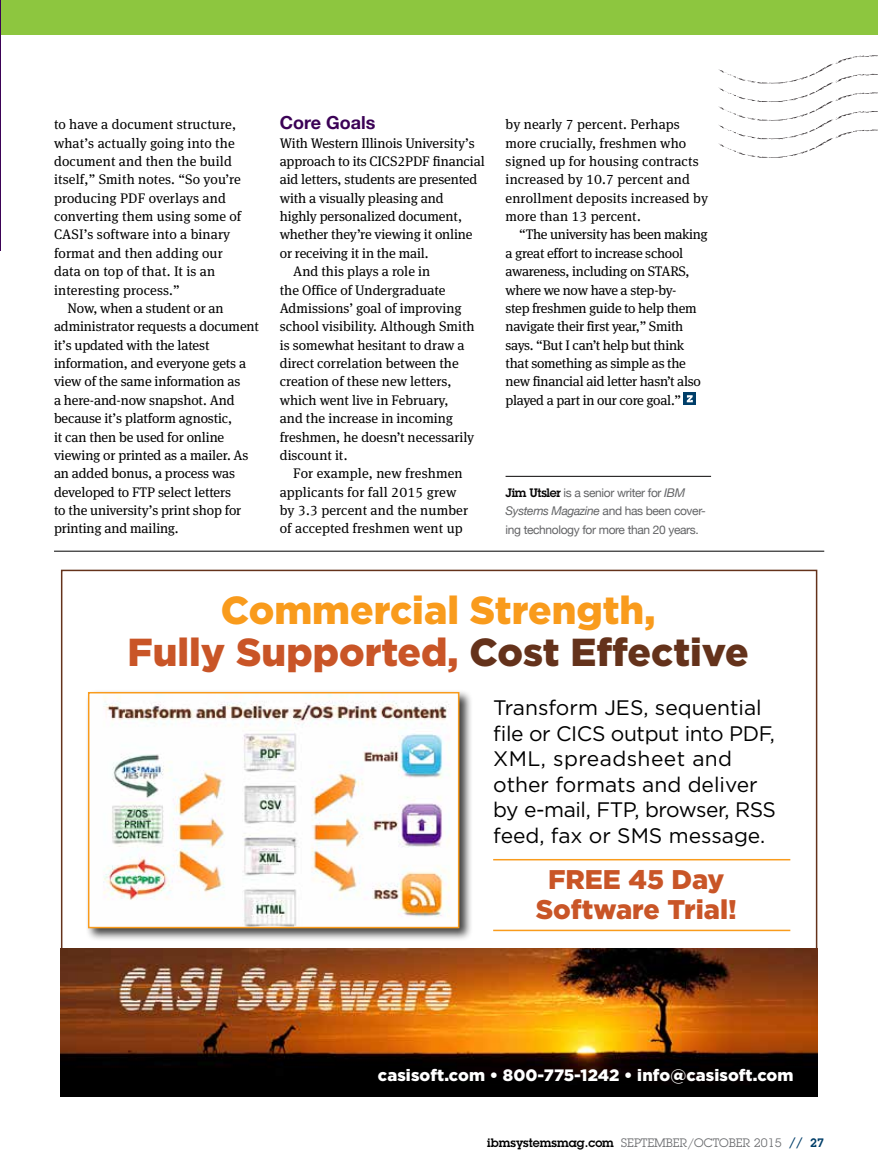
<style>
.page{position:relative;width:878px;height:1175px;background:#fff}
.page>*{position:absolute;margin:0;border:0;box-sizing:border-box;transform-origin:0 0}
.t1{font:900 39px/42px "Gotham";color:#f99b1c;text-align:center}
.t2{font:900 27px/30px "Gotham";color:#c95527;text-align:center}
.t3{font:21px/25.5px "Gotham";color:#000}
.t4{font:700 18px "Helvetica Neue";color:#3b0256}
.t5{font:900 16.5px "Gotham";letter-spacing:.005em;color:#fff}
.t6{font:13.8px/18.3px "Meta Serif OT";letter-spacing:-.01em;color:#000}
.t7{font:13.8px/18.3px "Meta Serif OT";letter-spacing:.01em;color:#000}
.t8{font:12px/18.3px "Helvetica Neue";letter-spacing:-.03em;color:#636466}
.t9{font:12px "Lubalin Graph";color:#6d6e71}
.s1{font-family:"Lubalin Graph";font-weight:600;color:#060505}
.s2{font-style:italic}
.s3{color:#c95527}
.s4{color:#64321b}
.s5{font-weight:600;color:#000}
.s6{font-weight:600;color:#003e69}
</style>
<div class="page">
<div style="left:0;top:0;width:878px;height:35px;background:#8dc63f"></div>
<hr style="left:0;top:0;width:1px;height:251px;background:#3b0256">
<img style="left:61px;top:948px;width:756px;height:148px">
<div style="left:85px;top:689px;width:388px;height:253px;background:#000;opacity:.75"></div>
<img style="left:91px;top:695px;width:365px;height:230px">
<div style="left:88px;top:692px;width:371px;height:236px;border:2px solid #f99b1c"></div>
<hr style="left:493px;top:859px;width:297px;height:1px;background:#f99b1c">
<hr style="left:493px;top:929px;width:297px;height:2px;background:#f99b1c">
<hr style="left:505px;top:476px;width:206px;height:1px;background:#060505">
<svg style="left:683px;top:392px;width:13px;height:13px"></svg>
<svg style="left:686px;top:395px;width:6px;height:7px"></svg>
<svg style="left:718px;top:55px;width:160px;height:103px"></svg>
<hr style="left:54px;top:551px;width:770px;height:1px;background:#000">
<p class="t7" style="left:54px;top:115px;width:189px">to have a document structure, what’s actually going into the document and then the build itself,” Smith notes. “So you’re producing PDF overlays and converting them using some of<br>CASI’s software into a binary format and then adding our data on top of that. It is an interesting process.”</p>
<p class="t6" style="left:54px;top:299px;width:206px;text-indent:14px">Now, when a student or an administrator requests a document it’s updated with the latest information, and everyone gets a view of the same information as<br>a here-and-now snapshot. And because it’s platform agnostic,<br>it can then be used for online viewing or printed as a mailer. As an added bonus, a process was developed to FTP select letters<br>to the university’s print shop for printing and mailing.</p>
<h3 class="t4" style="left:280px;top:109px;width:97px">Core Goals</h3>
<p class="t6" style="left:280px;top:133px;width:196px">With Western Illinois University’s</p>
<p class="t6" style="left:280px;top:152px;width:206px">approach to its CICS2PDF financial</p>
<p class="t6" style="left:280px;top:170px;width:199px">aid letters, students are presented</p>
<p class="t6" style="left:280px;top:189px;width:165px">with a visually pleasing and</p>
<p class="t6" style="left:280px;top:207px;width:184px">highly personalized document,</p>
<p class="t6" style="left:280px;top:225px;width:194px">whether they’re viewing it online</p>
<p class="t6" style="left:280px;top:244px;width:150px">or receiving it in the mail.</p>
<p class="t6" style="left:293px;top:262px;width:138px">And this plays a role in</p>
<p class="t6" style="left:280px;top:280px;width:167px">the Office of Undergraduate</p>
<p class="t6" style="left:280px;top:299px;width:183px">Admissions’ goal of improving</p>
<p class="t6" style="left:280px;top:317px;width:196px">school visibility. Although Smith</p>
<p class="t6" style="left:280px;top:336px;width:186px">is somewhat hesitant to draw a</p>
<p class="t6" style="left:280px;top:354px;width:180px">direct correlation between the</p>
<p class="t6" style="left:280px;top:372px;width:173px">creation of these new letters,</p>
<p class="t6" style="left:280px;top:391px;width:170px">which went live in February,</p>
<p class="t6" style="left:280px;top:409px;width:175px">and the increase in incoming</p>
<p class="t6" style="left:280px;top:427px;width:196px">freshmen, he doesn’t necessarily</p>
<p class="t6" style="left:280px;top:446px;width:69px">discount it.</p>
<p class="t7" style="left:293px;top:464px;width:171px">For example, new freshmen</p>
<p class="t7" style="left:280px;top:483px;width:178px">applicants for fall 2015 grew</p>
<p class="t7" style="left:280px;top:501px;width:190px">by 3.3 percent and the number</p>
<p class="t7" style="left:280px;top:519px;width:184px">of accepted freshmen went up</p>
<p class="t7" style="left:505px;top:115px;width:204px">by nearly 7 percent. Perhaps more crucially, freshmen who signed up for housing contracts increased by 10.7 percent and enrollment deposits increased by more than 13 percent.</p>
<p class="t6" style="left:505px;top:225px;width:204px;text-indent:14px">“The university has been making a great effort to increase school awareness, including on STARS, where we now have a step-by-<br>step freshmen guide to help them navigate their first year,” Smith says. “But I can’t help but think that something as simple as the new financial aid letter hasn’t also played a part in our core goal.”</p>
<p class="t8" style="left:505px;top:483px;width:202px"><span class="s1">Jim Utsler</span> is a senior writer for <span class="s2">IBM<br>Systems Magazine</span> and has been cover&shy;ing technology for more than 20 years.</p>
<h1 class="t1" style="left:127px;top:588px;width:622px">Commercial Strength,<br><span class="s3">Fully Supported,</span> <span class="s4">Cost Effective</span></h1>
<h3 class="t3" style="left:493px;top:694px;width:284px">Transform JES, sequential file or CICS output into PDF,<br>XML, spreadsheet and other formats and deliver by e-mail, FTP, browser, RSS feed, fax or SMS message.</h3>
<h2 class="t2" style="left:535px;top:863px;width:203px">FREE 45 Day<br>Software Trial!</h2>
<p class="t5" style="left:378px;top:1065px;width:417px">casisoft.com • 800-775-1242 • info@casisoft.com</p>
<p class="t9" style="left:487px;top:1135px;width:338px"><span class="s5">ibmsystemsmag.com</span> SEPTEMBER/OCTOBER 2015 <span class="s6">// 27</span></p>
</div>
